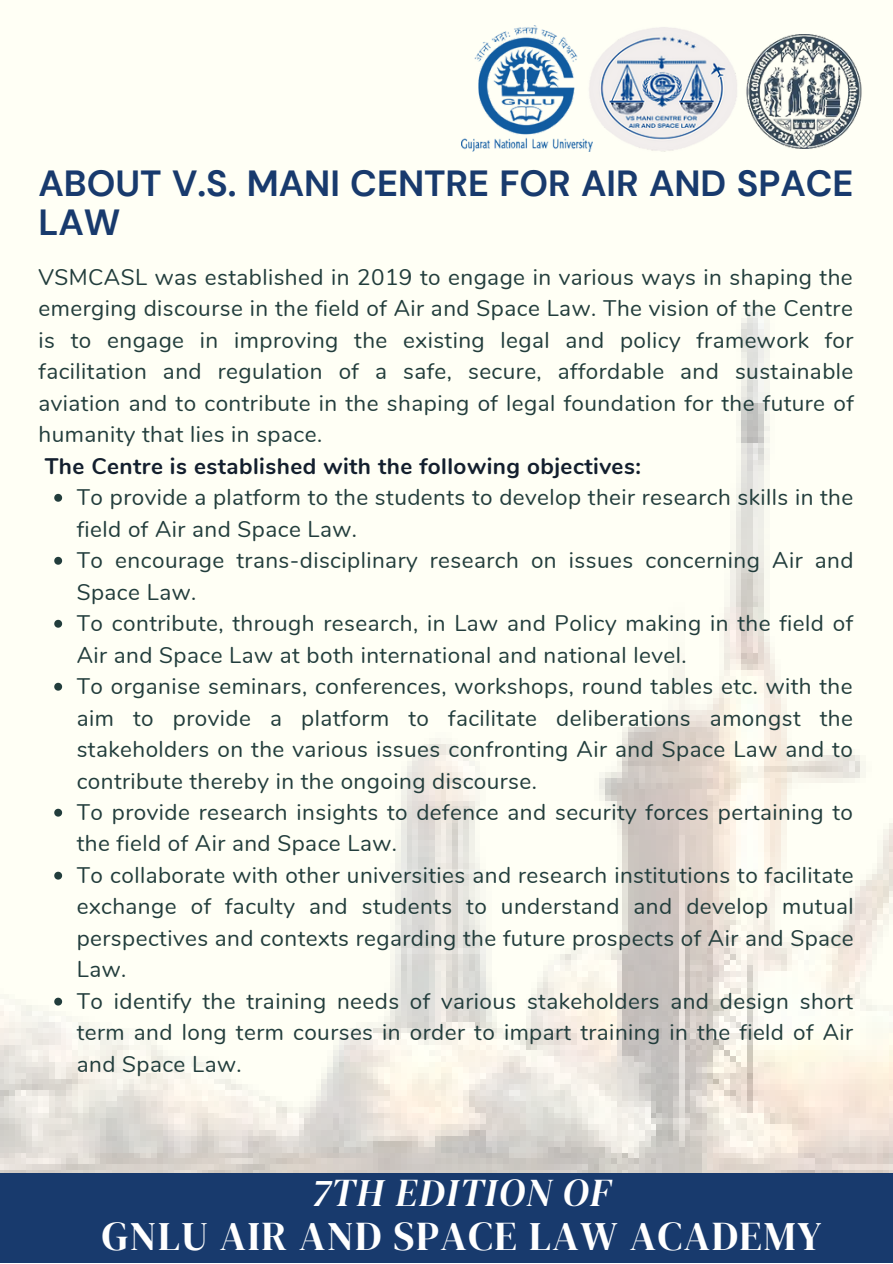
<style>
.page{position:relative;width:893px;height:1264px;background:#fff}
.page>*{position:absolute;margin:0;border:0;box-sizing:border-box;transform-origin:0 0}
.t1{font:40.5px "DM Serif Display";letter-spacing:.04em;color:#fff}
.t2{font:italic 39px "DM Serif Display";letter-spacing:.04em;color:#fff}
.t3{font:700 36.3px/39.3px "DM Sans";color:#183a6d}
.t4{font:22.5px/31.5px "Nunito";letter-spacing:.02em;color:#223d3c}
.t5{font:700 22.5px "Nunito";letter-spacing:.02em;color:#131f2e}
</style>
<div class="page">
<div style="left:0;top:0;width:892px;height:1262px;background:#fffff5"></div>
<img style="left:0;top:312px;width:892px;height:860px">
<svg style="left:54px;top:494px;width:8px;height:7px"></svg>
<svg style="left:54px;top:557px;width:8px;height:7px"></svg>
<svg style="left:54px;top:620px;width:8px;height:7px"></svg>
<svg style="left:54px;top:682px;width:8px;height:8px"></svg>
<svg style="left:54px;top:808px;width:8px;height:8px"></svg>
<svg style="left:54px;top:871px;width:8px;height:8px"></svg>
<svg style="left:54px;top:997px;width:8px;height:8px"></svg>
<img style="left:461px;top:26px;width:117px;height:125px">
<img style="left:578px;top:27px;width:140px;height:125px">
<img style="left:718px;top:34px;width:144px;height:114px">
<div style="left:0;top:1173px;width:892px;height:89px;background:#183a6d"></div>
<h3 class="t3" style="left:38px;top:164px;width:816px">ABOUT V.S. MANI CENTRE FOR AIR AND SPACE<br>LAW</h3>
<p class="t4" style="left:38px;top:261px;width:816px;text-align:justify">VSMCASL was established in 2019 to engage in various ways in shaping the emerging discourse in the field of Air and Space Law. The vision of the Centre is to engage in improving the existing legal and policy framework for facilitation and regulation of a safe, secure, affordable and sustainable aviation and to contribute in the shaping of legal foundation for the future of humanity that lies in space.</p>
<p class="t5" style="left:45px;top:451px;width:597px">The Centre is established with the following objectives:</p>
<p class="t4" style="left:77px;top:482px;width:778px">To provide a platform to the students to develop their research skills in the field of Air and Space Law.<br>To encourage trans-disciplinary research on issues concerning Air and Space Law.<br>To contribute, through research, in Law and Policy making in the field of Air and Space Law at both international and national level.<br>To organise seminars, conferences, workshops, round tables etc. with the aim to provide a platform to facilitate deliberations amongst the stakeholders on the various issues confronting Air and Space Law and to contribute thereby in the ongoing discourse.<br>To provide research insights to defence and security forces pertaining to the field of Air and Space Law.<br>To collaborate with other universities and research institutions to facilitate exchange of faculty and students to understand and develop mutual perspectives and contexts regarding the future prospects of Air and Space Law.<br>To identify the training needs of various stakeholders and design short term and long term courses in order to impart training in the field of Air and Space Law.</p>
<h2 class="t2" style="left:312px;top:1165px;width:299px">7TH EDITION OF</h2>
<h1 class="t1" style="left:102px;top:1207px;width:721px">GNLU AIR AND SPACE LAW ACADEMY</h1>
</div>
